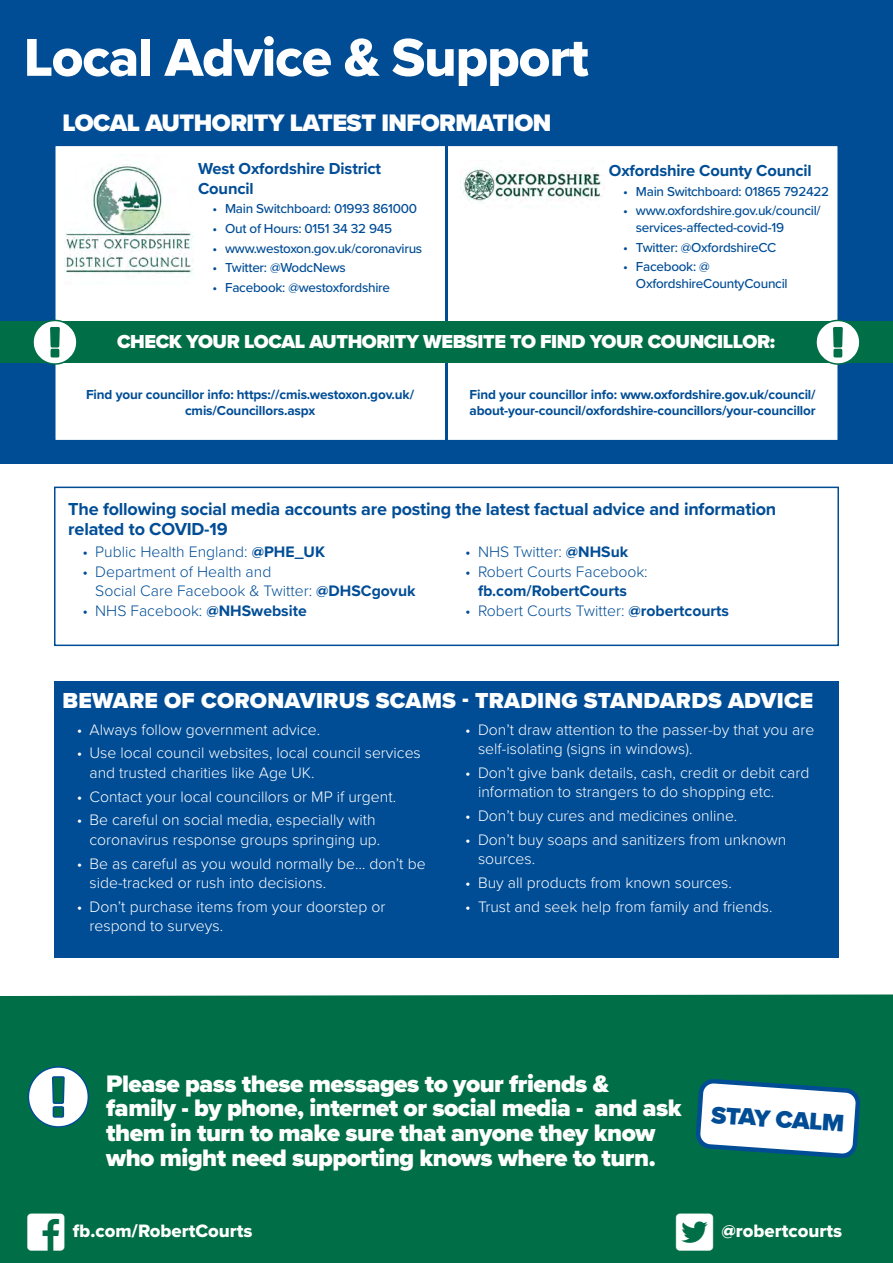
<style>
.page{position:relative;width:893px;height:1263px;background:#fff}
.page>*{position:absolute;margin:0;border:0;box-sizing:border-box;transform-origin:0 0}
.t1{font:55.2px "Proxima Nova Extrabld";letter-spacing:-.02em;color:#fff}
.t2{font:900 24.75px/24.8px "Proxima Nova";letter-spacing:-.02em;color:#fff}
.t3{font:900 24.75px "Proxima Nova";color:#004d96}
.t4{font:900 22.5px "Proxima Nova";letter-spacing:.01em;color:#fff}
.t5{font:900 19.5px "Proxima Nova";letter-spacing:-.02em;color:#fff}
.t6{font:18.6px "Proxima Nova Extrabld";color:#fff}
.t7{font:700 18px/19.5px "Proxima Nova";letter-spacing:-.01em;color:#004d96}
.t8{font:700 16.5px/19.5px "Proxima Nova";letter-spacing:-.01em;color:#004d96}
.t9{font:300 15.75px/19.5px "Proxima Nova";color:#fff}
.t10{font:300 15.75px/19.5px "Proxima Nova";color:#004d96}
.t11{font:700 15.75px "Proxima Nova";color:#004d96}
.t12{font:500 13.5px/16.5px "Proxima Nova";letter-spacing:-.02em;color:#004d96}
.t13{font:700 13.5px/16.2px "Proxima Nova";letter-spacing:-.01em;color:#004d96;text-align:center}
.s1{font-weight:700}
</style>
<div class="page">
<div style="left:0;top:0;width:893px;height:463px;background:#004d96"></div>
<div style="left:0;top:994px;width:893px;height:269px;background:#006e46"></div>
<div style="left:54px;top:681px;width:785px;height:276px;background:#004d96"></div>
<div style="left:54px;top:487px;width:785px;height:159px;border:2px solid #004d96"></div>
<div style="left:54px;top:145px;width:392px;height:296px;background:#fff;border:2px solid #004d96"></div>
<div style="left:446px;top:145px;width:393px;height:296px;background:#fff;border:2px solid #004d96"></div>
<img style="left:64px;top:166px;width:129px;height:109px">
<img style="left:460px;top:167px;width:145px;height:36px">
<svg style="left:27px;top:1065px;width:63px;height:141px"></svg>
<svg style="left:693px;top:1076px;width:170px;height:85px"></svg>
<div style="left:0;top:321px;width:893px;height:42px;background:#006e46"></div>
<svg style="left:33px;top:319px;width:45px;height:122px"></svg>
<svg style="left:814px;top:319px;width:46px;height:122px"></svg>
<svg style="left:28px;top:1213px;width:37px;height:37px"></svg>
<svg style="left:676px;top:1213px;width:37px;height:37px"></svg>
<h1 class="t1" style="left:24px;top:16px;width:566px">Local Advice &amp; Support</h1>
<h2 class="t2" style="left:63px;top:110px;width:490px">LOCAL AUTHORITY LATEST INFORMATION</h2>
<p class="t8" style="left:198px;top:158px;width:185px">West Oxfordshire District<br>Council</p>
<p class="t12" style="left:212px;top:200px;width:206px">• Main Switchboard: 01993 861000</p>
<p class="t12" style="left:212px;top:220px;width:181px">• Out of Hours: 0151 34 32 945</p>
<p class="t12" style="left:212px;top:239px;width:211px">• www.westoxon.gov.uk/coronavirus</p>
<p class="t12" style="left:212px;top:259px;width:135px">• Twitter: @WodcNews</p>
<p class="t12" style="left:212px;top:279px;width:179px">• Facebook: @westoxfordshire</p>
<p class="t8" style="left:609px;top:160px;width:204px">Oxfordshire County Council</p>
<p class="t12" style="left:623px;top:182px;width:207px">• Main Switchboard: 01865 792422</p>
<p class="t12" style="left:636px;top:202px;width:186px;text-indent:-13px">• www.oxfordshire.gov.uk/council/ services-affected-covid-19</p>
<p class="t12" style="left:623px;top:238px;width:155px">• Twitter: @OxfordshireCC</p>
<p class="t12" style="left:636px;top:258px;width:153px;text-indent:-13px">• Facebook: @<br>OxfordshireCountyCouncil</p>
<p class="t5" style="left:117px;top:327px;width:659px">CHECK YOUR LOCAL AUTHORITY WEBSITE TO FIND YOUR COUNCILLOR:</p>
<p class="t13" style="left:86px;top:386px;width:330px">Find your councillor info: https://cmis.westoxon.gov.uk/ cmis/Councillors.aspx</p>
<p class="t13" style="left:469px;top:386px;width:348px;text-align:left">Find your councillor info: www.oxfordshire.gov.uk/council/ about-your-council/oxfordshire-councillors/your-councillor</p>
<p class="t7" style="left:68px;top:499px;width:710px">The following social media accounts are posting the latest factual advice and information related to COVID-19</p>
<p class="t10" style="left:82px;top:541px;width:244px">• Public Health England: <span class="s1">@PHE_UK</span></p>
<p class="t10" style="left:95px;top:561px;width:322px;text-indent:-13px">• Department of Health and<br>Social Care Facebook &amp; Twitter: <span class="s1">@DHSCgovuk</span></p>
<p class="t10" style="left:82px;top:600px;width:226px">• NHS Facebook: <span class="s1">@NHSwebsite</span></p>
<p class="t10" style="left:465px;top:541px;width:165px">• NHS Twitter: <span class="s1">@NHSuk</span></p>
<p class="t10" style="left:465px;top:561px;width:184px">• Robert Courts Facebook:</p>
<p class="t11" style="left:478px;top:579px;width:150px">fb.com/RobertCourts</p>
<p class="t10" style="left:465px;top:600px;width:265px">• Robert Courts Twitter: <span class="s1">@robertcourts</span></p>
<h3 class="t4" style="left:63px;top:683px;width:752px">BEWARE OF CORONAVIRUS SCAMS - TRADING STANDARDS ADVICE</h3>
<p class="t9" style="left:77px;top:719px;width:245px">• Always follow government advice.</p>
<p class="t9" style="left:90px;top:742px;width:333px;text-indent:-13px">• Use local council websites, local council services and trusted charities like Age UK.</p>
<p class="t9" style="left:77px;top:786px;width:321px">• Contact your local councillors or MP if urgent.</p>
<p class="t9" style="left:77px;top:809px;width:305px;text-align:right">• Be careful on social media, especially with coronavirus response groups springing up.</p>
<p class="t9" style="left:90px;top:853px;width:338px;text-indent:-13px">• Be as careful as you would normally be… don’t be side-tracked or rush into decisions.</p>
<p class="t9" style="left:90px;top:896px;width:298px;text-indent:-13px">• Don’t purchase items from your doorstep or respond to surveys.</p>
<p class="t9" style="left:478px;top:719px;width:338px;text-indent:-13px">• Don’t draw attention to the passer-by that you are self-isolating (signs in windows).</p>
<p class="t9" style="left:478px;top:762px;width:333px;text-indent:-13px">• Don’t give bank details, cash, credit or debit card information to strangers to do shopping etc.</p>
<p class="t9" style="left:465px;top:805px;width:274px">• Don’t buy cures and medicines online.</p>
<p class="t9" style="left:478px;top:829px;width:310px;text-indent:-13px">• Don’t buy soaps and sanitizers from unknown sources.</p>
<p class="t9" style="left:465px;top:872px;width:268px">• Buy all products from known sources.</p>
<p class="t9" style="left:465px;top:896px;width:309px">• Trust and seek help from family and friends.</p>
<h2 class="t2" style="left:106px;top:1071px;width:577px">Please pass these messages to your friends &amp; family - by phone, internet or social media - and ask them in turn to make sure that anyone they know who might need supporting knows where to turn.</h2>
<h2 class="t3" style="left:713px;top:1096px;width:135px;rotate:4deg">STAY CALM</h2>
<p class="t6" style="left:73px;top:1217px;width:181px">fb.com/RobertCourts</p>
<p class="t6" style="left:721px;top:1217px;width:122px">@robertcourts</p>
</div>
